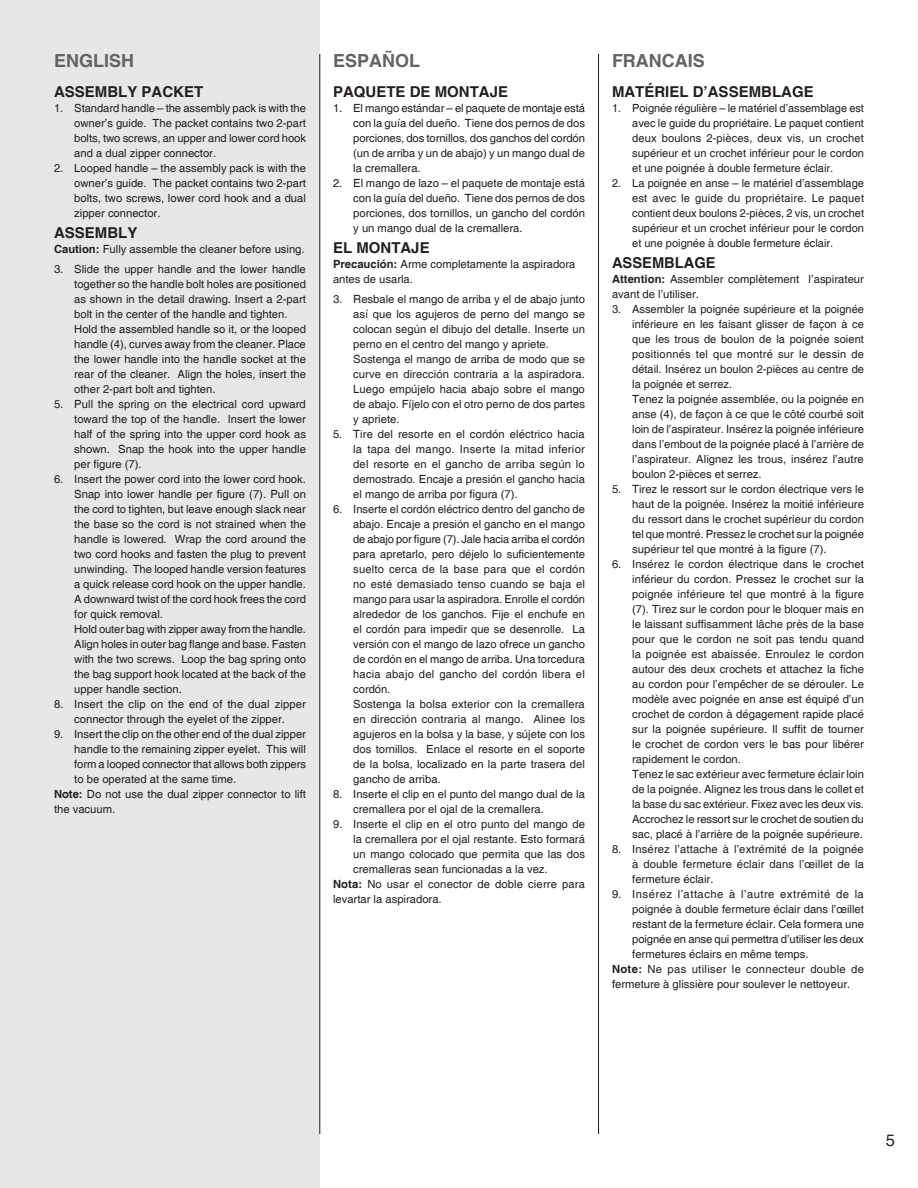
<style>
.page{position:relative;width:918px;height:1188px;background:#fff}
.page>*{position:absolute;margin:0;border:0;box-sizing:border-box;transform-origin:0 0}
.t1{font:700 18px "Helvetica";color:#636366}
.Body{font:16.5px "Helvetica";color:#231f20}
.HEAD_SECTIONS{font:700 15px "Helvetica";color:#231f20}
.Body-2{font:700 15px "Helvetica";color:#231f20}
.Body-3{font:11.25px/15px "Helvetica";color:#231f20;text-align:justify}
.s1{font-weight:700}
</style>
<div class="page">
<div style="left:0;top:0;width:320px;height:1188px;background:#e6e7e9"></div>
<hr style="left:319px;top:54px;width:1px;height:1080px;background:#231f20">
<hr style="left:598px;top:54px;width:1px;height:1080px;background:#231f20">
<p class="t1" style="left:54px;top:50px;width:82px">ENGLISH</p>
<p class="HEAD_SECTIONS" style="left:54px;top:83px;width:151px">ASSEMBLY PACKET</p>
<p class="Body-3" style="left:74px;top:101px;width:233px;text-indent:-20px">1. Standard handle – the assembly pack is with the owner’s guide. The packet contains two 2-part bolts, two screws, an upper and lower cord hook and a dual zipper connector.</p>
<p class="Body-3" style="left:74px;top:161px;width:233px;text-indent:-20px">2. Looped handle – the assembly pack is with the owner’s guide. The packet contains two 2-part bolts, two screws, lower cord hook and a dual zipper connector.</p>
<p class="HEAD_SECTIONS" style="left:54px;top:223px;width:85px">ASSEMBLY</p>
<p class="Body-3" style="left:54px;top:241px;width:252px"><span class="s1">Caution:</span> Fully assemble the cleaner before using.</p>
<p class="Body-3" style="left:74px;top:262px;width:233px;text-indent:-20px">3. Slide the upper handle and the lower handle together so the handle bolt holes are positioned as shown in the detail drawing. Insert a 2-part bolt in the center of the handle and tighten.</p>
<p class="Body-3" style="left:74px;top:322px;width:233px">Hold the assembled handle so it, or the looped handle (4), curves away from the cleaner. Place the lower handle into the handle socket at the rear of the cleaner. Align the holes, insert the other 2-part bolt and tighten.</p>
<p class="Body-3" style="left:74px;top:397px;width:233px;text-indent:-20px">5. Pull the spring on the electrical cord upward toward the top of the handle. Insert the lower half of the spring into the upper cord hook as shown. Snap the hook into the upper handle per figure (7).</p>
<p class="Body-3" style="left:74px;top:472px;width:233px;text-indent:-20px">6. Insert the power cord into the lower cord hook.<br>Snap into lower handle per figure (7). Pull on the cord to tighten, but leave enough slack near the base so the cord is not strained when the handle is lowered. Wrap the cord around the two cord hooks and fasten the plug to prevent unwinding. The looped handle version features a quick release cord hook on the upper handle.<br>A downward twist of the cord hook frees the cord for quick removal.</p>
<p class="Body-3" style="left:74px;top:622px;width:233px">Hold outer bag with zipper away from the handle.<br>Align holes in outer bag flange and base. Fasten with the two screws. Loop the bag spring onto the bag support hook located at the back of the upper handle section.</p>
<p class="Body-3" style="left:54px;top:697px;width:253px;text-align:center">8. Insert the clip on the end of the dual zipper connector through the eyelet of the zipper.</p>
<p class="Body-3" style="left:74px;top:727px;width:233px;text-indent:-20px">9. Insert the clip on the other end of the dual zipper handle to the remaining zipper eyelet. This will form a looped connector that allows both zippers to be operated at the same time.</p>
<p class="Body-3" style="left:54px;top:787px;width:254px"><span class="s1">Note:</span> Do not use the dual zipper connector to lift the vacuum.</p>
<p class="t1" style="left:333px;top:50px;width:89px">ESPAÑOL</p>
<p class="HEAD_SECTIONS" style="left:333px;top:83px;width:177px">PAQUETE DE MONTAJE</p>
<p class="Body-3" style="left:353px;top:101px;width:233px;text-indent:-20px">1. El mango estándar – el paquete de montaje está con la guía del dueño. Tiene dos pernos de dos porciones, dos tornillos, dos ganchos del cordón (un de arriba y un de abajo) y un mango dual de la cremallera.</p>
<p class="Body-3" style="left:353px;top:176px;width:233px;text-indent:-20px">2. El mango de lazo – el paquete de montaje está con la guía del dueño. Tiene dos pernos de dos porciones, dos tornillos, un gancho del cordón y un mango dual de la cremallera.</p>
<p class="Body-2" style="left:333px;top:238px;width:98px">EL MONTAJE</p>
<p class="Body-3" style="left:333px;top:256px;width:244px"><span class="s1">Precaución:</span> Arme completamente la aspiradora antes de usarla.</p>
<p class="Body-3" style="left:353px;top:292px;width:233px;text-indent:-20px">3. Resbale el mango de arriba y el de abajo junto así que los agujeros de perno del mango se colocan según el dibujo del detalle. Inserte un perno en el centro del mango y apriete.</p>
<p class="Body-3" style="left:353px;top:352px;width:233px">Sostenga el mango de arriba de modo que se curve en dirección contraria a la aspiradora.<br>Luego empújelo hacia abajo sobre el mango de abajo. Fíjelo con el otro perno de dos partes y apriete.</p>
<p class="Body-3" style="left:353px;top:427px;width:233px;text-indent:-20px">5. Tire del resorte en el cordón eléctrico hacia la tapa del mango. Inserte la mitad inferior del resorte en el gancho de arriba según lo demostrado. Encaje a presión el gancho hacia el mango de arriba por figura (7).</p>
<p class="Body-3" style="left:353px;top:502px;width:233px;text-indent:-20px">6. Inserte el cordón eléctrico dentro del gancho de abajo. Encaje a presión el gancho en el mango de abajo por figure (7). Jale hacia arriba el cordón para apretarlo, pero déjelo lo suficientemente suelto cerca de la base para que el cordón no esté demasiado tenso cuando se baja el mango para usar la aspiradora. Enrolle el cordón alrededor de los ganchos. Fije el enchufe en el cordón para impedir que se desenrolle. La versión con el mango de lazo ofrece un gancho de cordón en el mango de arriba. Una torcedura hacia abajo del gancho del cordón libera el cordón.</p>
<p class="Body-3" style="left:353px;top:697px;width:233px">Sostenga la bolsa exterior con la cremallera en dirección contraria al mango. Alinee los agujeros en la bolsa y la base, y sújete con los dos tornillos. Enlace el resorte en el soporte de la bolsa, localizado en la parte trasera del gancho de arriba.</p>
<p class="Body-3" style="left:353px;top:787px;width:233px;text-indent:-20px">8. Inserte el clip en el punto del mango dual de la cremallera por el ojal de la cremallera.</p>
<p class="Body-3" style="left:353px;top:817px;width:233px;text-indent:-20px">9. Inserte el clip en el otro punto del mango de la cremallera por el ojal restante. Esto formará un mango colocado que permita que las dos cremalleras sean funcionadas a la vez.</p>
<p class="Body-3" style="left:333px;top:877px;width:254px"><span class="s1">Nota:</span> No usar el conector de doble cierre para levartar la aspiradora.</p>
<p class="t1" style="left:612px;top:50px;width:94px">FRANCAIS</p>
<p class="HEAD_SECTIONS" style="left:612px;top:83px;width:203px">MATÉRIEL D’ASSEMBLAGE</p>
<p class="Body-3" style="left:632px;top:101px;width:233px;text-indent:-20px">1. Poignée régulière – le matériel d’assemblage est avec le guide du propriétaire. Le paquet contient deux boulons 2-pièces, deux vis, un crochet supérieur et un crochet inférieur pour le cordon et une poignée à double fermeture éclair.</p>
<p class="Body-3" style="left:632px;top:176px;width:233px;text-indent:-20px">2. La poignée en anse – le matériel d’assemblage est avec le guide du propriétaire. Le paquet contient deux boulons 2-pièces, 2 vis, un crochet supérieur et un crochet inférieur pour le cordon et une poignée à double fermeture éclair.</p>
<p class="Body-2" style="left:612px;top:253px;width:105px">ASSEMBLAGE</p>
<p class="Body-3" style="left:612px;top:271px;width:254px"><span class="s1">Attention:</span> Assembler complètement l’aspirateur avant de l’utiliser.</p>
<p class="Body-3" style="left:632px;top:301px;width:233px;text-indent:-20px">3. Assembler la poignée supérieure et la poignée inférieure en les faisant glisser de façon à ce que les trous de boulon de la poignée soient positionnés tel que montré sur le dessin de détail. Insérez un boulon 2-pièces au centre de la poignée et serrez.</p>
<p class="Body-3" style="left:632px;top:391px;width:233px">Tenez la poignée assemblée, ou la poignée en anse (4), de façon à ce que le côté courbé soit loin de l’aspirateur. Insérez la poignée inférieure dans l’embout de la poignée placé à l’arrière de l’aspirateur. Alignez les trous, insérez l’autre boulon 2-pièces et serrez.</p>
<p class="Body-3" style="left:632px;top:481px;width:233px;text-indent:-20px">5. Tirez le ressort sur le cordon électrique vers le haut de la poignée. Insérez la moitié inférieure du ressort dans le crochet supérieur du cordon tel que montré. Pressez le crochet sur la poignée supérieur tel que montré à la figure (7).</p>
<p class="Body-3" style="left:632px;top:556px;width:233px;text-indent:-20px">6. Insérez le cordon électrique dans le crochet inférieur du cordon. Pressez le crochet sur la poignée inférieure tel que montré à la figure (7). Tirez sur le cordon pour le bloquer mais en le laissant suffisamment lâche près de la base pour que le cordon ne soit pas tendu quand la poignée est abaissée. Enroulez le cordon autour des deux crochets et attachez la fiche au cordon pour l’empêcher de se dérouler. Le modèle avec poignée en anse est équipé d’un crochet de cordon à dégagement rapide placé sur la poignée supérieure. Il suffit de tourner le crochet de cordon vers le bas pour libérer rapidement le cordon.</p>
<p class="Body-3" style="left:632px;top:766px;width:233px">Tenez le sac extérieur avec fermeture éclair loin de la poignée. Alignez les trous dans le collet et la base du sac extérieur. Fixez avec les deux vis.<br>Accrochez le ressort sur le crochet de soutien du sac, placé à l’arrière de la poignée supérieure.</p>
<p class="Body-3" style="left:632px;top:841px;width:233px;text-indent:-20px">8. Insérez l’attache à l’extrémité de la poignée à double fermeture éclair dans l’œillet de la fermeture éclair.</p>
<p class="Body-3" style="left:632px;top:886px;width:233px;text-indent:-20px">9. Insérez l’attache à l’autre extrémité de la poignée à double fermeture éclair dans l’œillet restant de la fermeture éclair. Cela formera une poignée en anse qui permettra d’utiliser les deux fermetures éclairs en même temps.</p>
<p class="Body-3" style="left:612px;top:961px;width:254px"><span class="s1">Note:</span> Ne pas utiliser le connecteur double de fermeture à glissière pour soulever le nettoyeur.</p>
<p class="Body" style="left:886px;top:1131px;width:11px">5</p>
</div>
